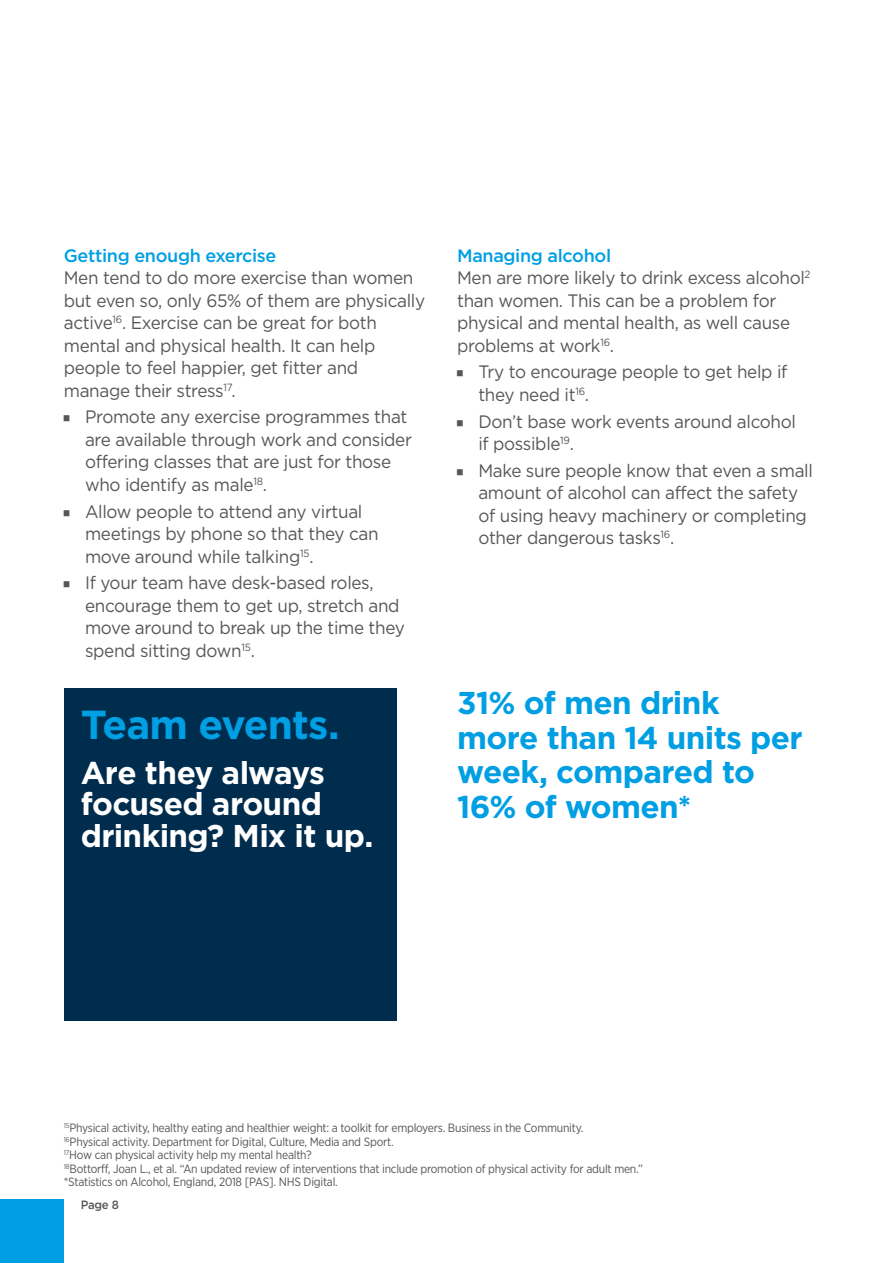
<style>
.page{position:relative;width:893px;height:1263px;background:#fff}
.page>*{position:absolute;margin:0;border:0;box-sizing:border-box;transform-origin:0 0}
.t1{font:700 40.5px "Gotham";letter-spacing:-.02em;color:#009fe3}
.t2{font:700 31.5px/34.5px "Gotham";letter-spacing:-.02em;color:#009fe3}
.t3{font:700 31.5px/31.5px "Gotham";letter-spacing:-.02em;color:#fff}
.t4{font:18px/22.5px "Gotham";letter-spacing:-.02em;color:#575756;scale:.95 1}
.t5{font:12px/13.5px "Gotham Narrow";letter-spacing:-.02em;color:#575756}
.t6{font:500 12px "Gotham";color:#575756;scale:.95 1}
.s1{font-weight:500;color:#009fe3}
</style>
<div class="page">
<div style="left:64px;top:688px;width:333px;height:333px;background:#002c4d"></div>
<div style="left:0;top:1199px;width:64px;height:64px;background:#009fe3"></div>
<p class="t4" style="left:64px;top:244px;width:382px"><span class="s1">Getting enough exercise<br></span>Men tend to do more exercise than women but even so, only 65% of them are physically active<sup>16</sup>. Exercise can be great for both mental and physical health. It can help people to feel happier, get ftter and manage their stress<sup>17</sup> .</p>
<p class="t4" style="left:85px;top:405px;width:346px">Promote any exercise programmes that are available through work and consider offering classes that are just for those who identify as male<sup>18</sup> .</p>
<p class="t4" style="left:85px;top:500px;width:311px">Allow people to attend any virtual meetings by phone so that they can move around while talking<sup>15</sup> .</p>
<p class="t4" style="left:85px;top:571px;width:338px">If your team have desk-based roles, encourage them to get up, stretch and move around to break up the time they spend sitting down<sup>15</sup> .</p>
<p class="t1" style="left:81px;top:701px;width:261px">Team events.</p>
<p class="t3" style="left:81px;top:756px;width:294px">Are they always focused around drinking? Mix it up.</p>
<p class="t4" style="left:457px;top:244px;width:373px"><span class="s1">Managing alcohol<br></span>Men are more likely to drink excess alcohol<sup>2 </sup>than women. This can be a problem for physical and mental health, as well cause problems at work<sup>16</sup> .</p>
<p class="t4" style="left:478px;top:360px;width:327px">Try to encourage people to get help if they need it<sup>16</sup> .</p>
<p class="t4" style="left:478px;top:410px;width:336px">Don’t base work events around alcohol if possible<sup>19</sup> .</p>
<p class="t4" style="left:478px;top:459px;width:354px">Make sure people know that even a small amount of alcohol can affect the safety of using heavy machinery or completing other dangerous tasks<sup>16</sup> .</p>
<p class="t2" style="left:457px;top:685px;width:347px">31% of men drink more than 14 units per week, compared to<br>16% of women*</p>
<p class="t5" style="left:64px;top:1121px;width:581px"><sup>15</sup>Physical activity, healthy eating and healthier weight: a toolkit for employers. Business in the Community.<br><sup>16</sup>Physical activity. Department for Digital, Culture, Media and Sport.<br><sup>17</sup>How can physical activity help my mental health?<br><sup>18</sup>Bottorff, Joan L., et al. “An updated review of interventions that include promotion of physical activity for adult men.” *Statistics on Alcohol, England, 2018 [PAS]. NHS Digital.</p>
<p class="t6" style="left:81px;top:1198px;width:42px">Page 8</p>
</div>
